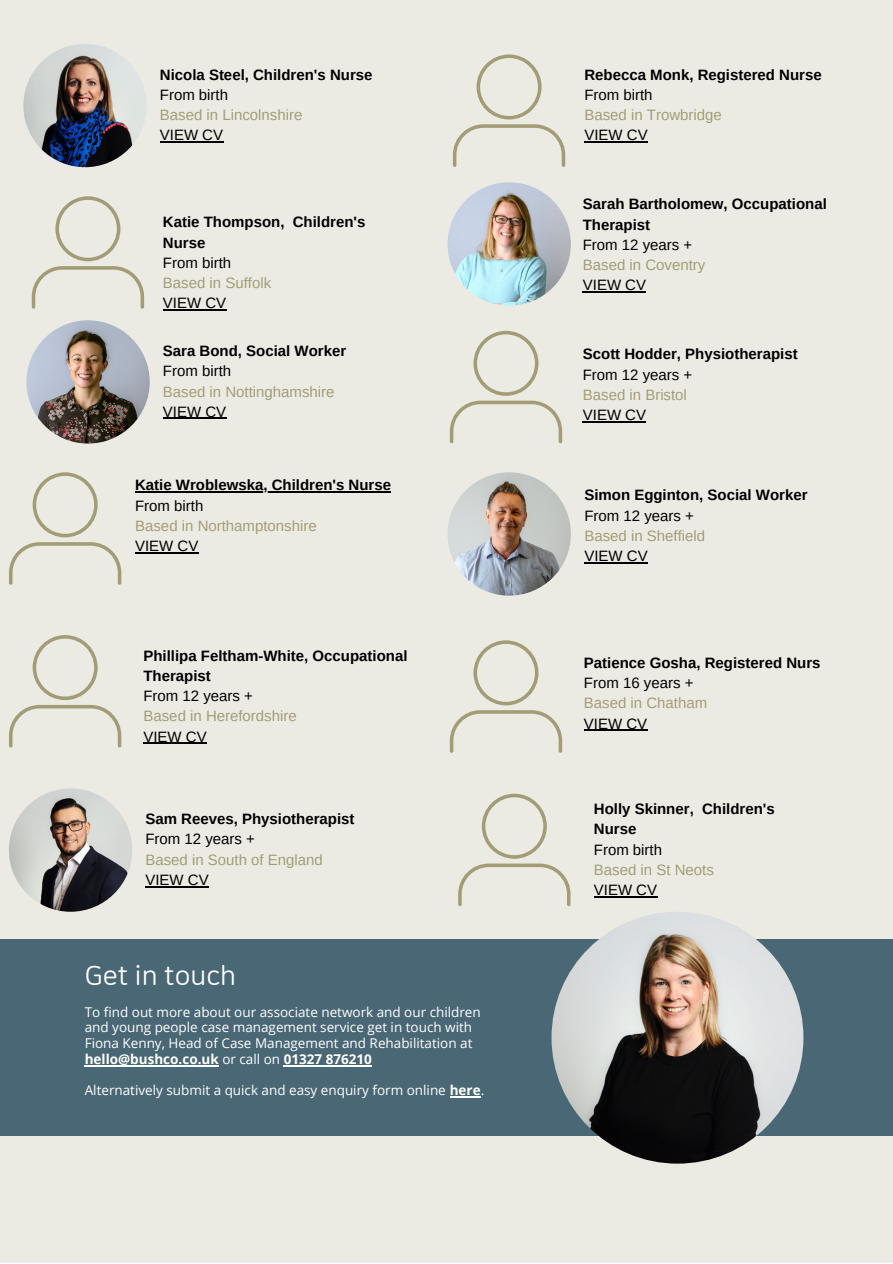
<style>
.page{position:relative;width:893px;height:1264px;background:#fff}
.page>*{position:absolute;margin:0;border:0;box-sizing:border-box;transform-origin:0 0}
.t1{font:26.7px "Nanum Square Round R";color:#fff}
.t2{font:700 15px/20.2px "Arimo";color:#000}
.t3{font:15px "Arimo";color:#a29d77}
.t4{font:15px "Arimo";color:#000}
.t5{font:13.5px/15.8px "Open Sans";color:#fff}
.s1{font-weight:700}
</style>
<div class="page">
<div style="left:0;top:0;width:892px;height:1262px;background:#ecebe3"></div>
<img style="left:23px;top:44px;width:124px;height:123px;border-radius:50%">
<hr style="left:160px;top:141px;width:63px;height:2px;background:#000">
<svg style="left:9px;top:635px;width:112px;height:112px"></svg>
<hr style="left:143px;top:742px;width:64px;height:2px;background:#000">
<img style="left:9px;top:788px;width:123px;height:123px;border-radius:50%">
<hr style="left:145px;top:886px;width:64px;height:1px;background:#000">
<svg style="left:453px;top:54px;width:112px;height:113px"></svg>
<hr style="left:584px;top:141px;width:63px;height:2px;background:#000">
<svg style="left:450px;top:331px;width:112px;height:112px"></svg>
<hr style="left:582px;top:421px;width:64px;height:1px;background:#000">
<img style="left:447px;top:182px;width:124px;height:124px;border-radius:50%">
<hr style="left:582px;top:291px;width:64px;height:2px;background:#000">
<img style="left:26px;top:320px;width:124px;height:123px;border-radius:50%">
<hr style="left:163px;top:418px;width:63px;height:1px;background:#000">
<hr style="left:584px;top:562px;width:63px;height:1px;background:#000">
<img style="left:447px;top:472px;width:124px;height:123px;border-radius:50%">
<div style="left:0;top:939px;width:892px;height:197px;background:#4a6775"></div>
<hr style="left:85px;top:1065px;width:134px;height:1px;background:#fff">
<hr style="left:284px;top:1065px;width:88px;height:1px;background:#fff">
<hr style="left:450px;top:1096px;width:30px;height:1px;background:#fff">
<img style="left:551px;top:911px;width:252px;height:252px;border-radius:50%">
<svg style="left:9px;top:472px;width:112px;height:113px"></svg>
<hr style="left:135px;top:491px;width:256px;height:1px;background:#000">
<hr style="left:135px;top:552px;width:63px;height:1px;background:#000">
<svg style="left:450px;top:640px;width:112px;height:112px"></svg>
<hr style="left:584px;top:729px;width:63px;height:2px;background:#000">
<svg style="left:32px;top:196px;width:112px;height:113px"></svg>
<hr style="left:163px;top:309px;width:63px;height:2px;background:#000">
<svg style="left:458px;top:793px;width:112px;height:113px"></svg>
<hr style="left:593px;top:896px;width:64px;height:1px;background:#000">
<p class="t2" style="left:160px;top:64px;width:214px">Nicola Steel, Children's Nurse</p>
<p class="t4" style="left:160px;top:86px;width:70px">From birth</p>
<p class="t3" style="left:160px;top:107px;width:144px">Based in Lincolnshire</p>
<p class="t4" style="left:160px;top:127px;width:65px">VIEW CV</p>
<p class="t2" style="left:163px;top:212px;width:204px">Katie Thompson, Children's<br>Nurse</p>
<p class="t4" style="left:163px;top:254px;width:70px">From birth</p>
<p class="t3" style="left:163px;top:274px;width:110px">Based in Suffolk</p>
<p class="t4" style="left:163px;top:295px;width:65px">VIEW CV</p>
<p class="t2" style="left:163px;top:341px;width:185px">Sara Bond, Social Worker</p>
<p class="t4" style="left:163px;top:363px;width:70px">From birth</p>
<p class="t3" style="left:163px;top:383px;width:173px">Based in Nottinghamshire</p>
<p class="t4" style="left:163px;top:403px;width:65px">VIEW CV</p>
<p class="t2" style="left:135px;top:475px;width:257px">Katie Wroblewska, Children's Nurse</p>
<p class="t4" style="left:135px;top:497px;width:70px">From birth</p>
<p class="t3" style="left:135px;top:517px;width:183px">Based in Northamptonshire</p>
<p class="t4" style="left:135px;top:537px;width:65px">VIEW CV</p>
<p class="t2" style="left:143px;top:645px;width:265px">Phillipa Feltham-White, Occupational<br>Therapist</p>
<p class="t4" style="left:143px;top:687px;width:111px">From 12 years +</p>
<p class="t3" style="left:143px;top:708px;width:155px">Based in Herefordshire</p>
<p class="t4" style="left:143px;top:728px;width:65px">VIEW CV</p>
<p class="t2" style="left:145px;top:808px;width:211px">Sam Reeves, Physiotherapist</p>
<p class="t4" style="left:145px;top:830px;width:111px">From 12 years +</p>
<p class="t3" style="left:145px;top:851px;width:179px">Based in South of England</p>
<p class="t4" style="left:145px;top:871px;width:65px">VIEW CV</p>
<p class="t1" style="left:85px;top:962px;width:153px">Get in touch</p>
<p class="t5" style="left:85px;top:1003px;width:397px">To find out more about our associate network and our children and young people case management service get in touch with Fiona Kenny, Head of Case Management and Rehabilitation at <span class="s1">hello@bushco.co.uk</span> or call on <span class="s1">01327 876210</span></p>
<p class="t5" style="left:85px;top:1082px;width:401px">Alternatively submit a quick and easy enquiry form online <span class="s1">here</span>.</p>
<p class="t2" style="left:584px;top:64px;width:239px">Rebecca Monk, Registered Nurse</p>
<p class="t4" style="left:584px;top:86px;width:70px">From birth</p>
<p class="t3" style="left:584px;top:107px;width:139px">Based in Trowbridge</p>
<p class="t4" style="left:584px;top:127px;width:65px">VIEW CV</p>
<p class="t2" style="left:582px;top:194px;width:245px">Sarah Bartholomew, Occupational<br>Therapist</p>
<p class="t4" style="left:582px;top:236px;width:111px">From 12 years +</p>
<p class="t3" style="left:582px;top:257px;width:124px">Based in Coventry</p>
<p class="t4" style="left:582px;top:277px;width:65px">VIEW CV</p>
<p class="t2" style="left:582px;top:344px;width:216px">Scott Hodder, Physiotherapist</p>
<p class="t4" style="left:582px;top:366px;width:111px">From 12 years +</p>
<p class="t3" style="left:582px;top:386px;width:106px">Based in Bristol</p>
<p class="t4" style="left:582px;top:406px;width:65px">VIEW CV</p>
<p class="t2" style="left:584px;top:485px;width:225px">Simon Egginton, Social Worker</p>
<p class="t4" style="left:584px;top:507px;width:111px">From 12 years +</p>
<p class="t3" style="left:584px;top:527px;width:122px">Based in Sheffield</p>
<p class="t4" style="left:584px;top:547px;width:65px">VIEW CV</p>
<p class="t2" style="left:584px;top:652px;width:238px">Patience Gosha, Registered Nurs</p>
<p class="t4" style="left:584px;top:674px;width:111px">From 16 years +</p>
<p class="t3" style="left:584px;top:695px;width:125px">Based in Chatham</p>
<p class="t4" style="left:584px;top:715px;width:65px">VIEW CV</p>
<p class="t2" style="left:593px;top:798px;width:182px">Holly Skinner, Children's<br>Nurse</p>
<p class="t4" style="left:593px;top:841px;width:70px">From birth</p>
<p class="t3" style="left:593px;top:861px;width:121px">Based in St Neots</p>
<p class="t4" style="left:593px;top:881px;width:65px">VIEW CV</p>
</div>
